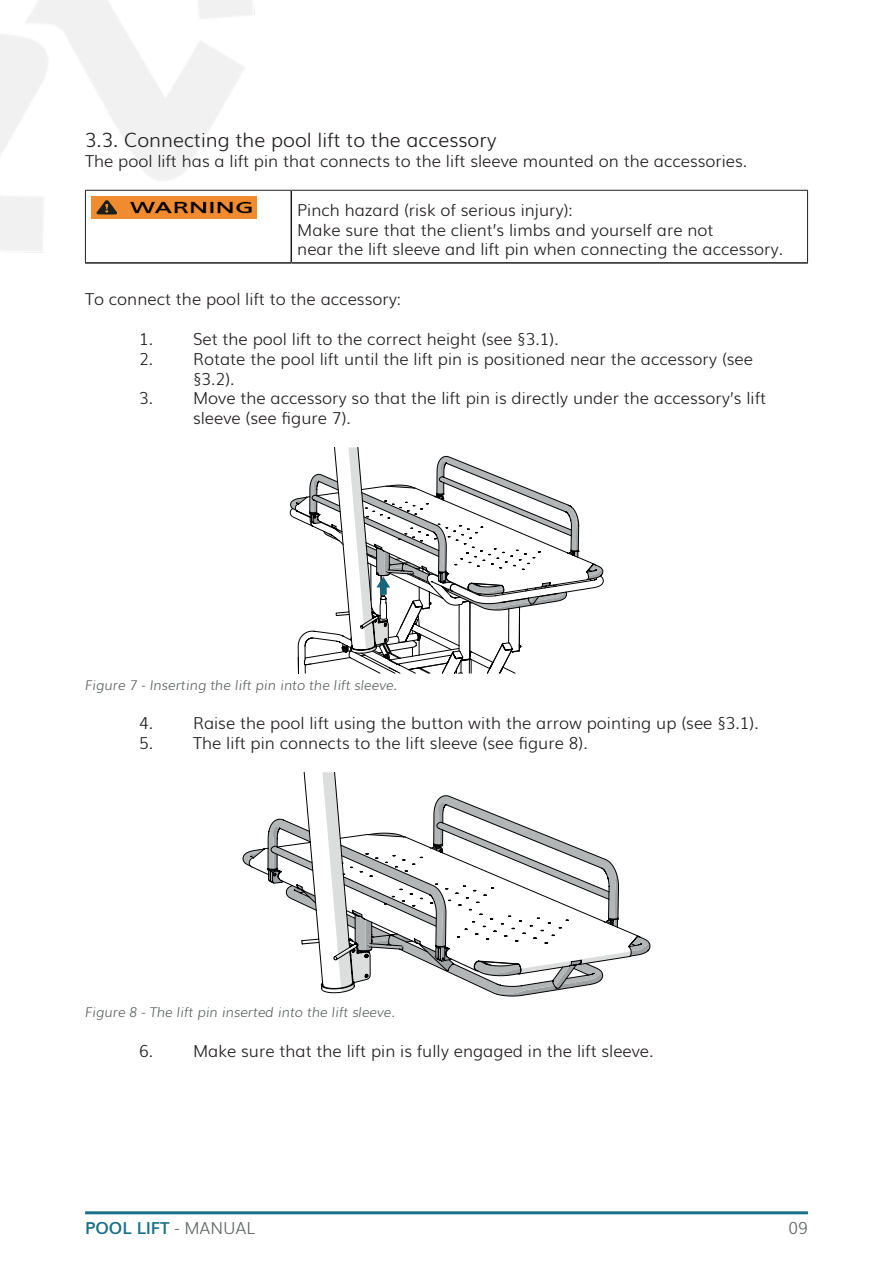
<style>
.page{position:relative;width:893px;height:1263px;background:#fff}
.page>*{position:absolute;margin:0;border:0;box-sizing:border-box;transform-origin:0 0}
.Subtitel_pagina{font:300 19.5px "Muli";color:#231f20}
.t1{font:300 16.5px/19.8px "Muli";color:#231f20}
.t2{font:700 16.5px "Muli";color:#197185}
.t3{font:300 16.5px "Muli";color:#606465}
.t4{font:italic 300 13.5px "Muli";color:#606465}
.s1{font-weight:300;color:#606465}
</style>
<div class="page">
<img style="left:0;top:0;width:285px;height:262px">
<hr style="left:291px;top:191px;width:1px;height:71px;background:#231f20">
<hr style="left:85px;top:262px;width:206px;height:2px;background:#231f20">
<hr style="left:291px;top:262px;width:517px;height:2px;background:#231f20">
<hr style="left:85px;top:190px;width:206px;height:1px;background:#231f20">
<hr style="left:85px;top:191px;width:1px;height:71px;background:#231f20">
<hr style="left:291px;top:190px;width:517px;height:1px;background:#231f20">
<hr style="left:807px;top:191px;width:1px;height:71px;background:#231f20">
<img style="left:91px;top:196px;width:165px;height:22px">
<svg style="left:290px;top:447px;width:314px;height:227px"></svg>
<svg style="left:243px;top:772px;width:407px;height:224px"></svg>
<hr style="left:85px;top:1211px;width:723px;height:3px;background:#197185">
<p class="Subtitel_pagina" style="left:85px;top:124px;width:413px">3.3. Connecting the pool lift to the accessory</p>
<p class="t1" style="left:85px;top:150px;width:664px">The pool lift has a lift pin that connects to the lift sleeve mounted on the accessories.</p>
<p class="t1" style="left:297px;top:199px;width:487px">Pinch hazard (risk of serious injury):<br>Make sure that the client’s limbs and yourself are not<br>near the lift sleeve and lift pin when connecting the accessory.</p>
<p class="t1" style="left:85px;top:288px;width:317px">To connect the pool lift to the accessory:</p>
<p class="t1" style="left:139px;top:328px;width:16px">1.</p>
<p class="t1" style="left:193px;top:328px;width:367px">Set the pool lift to the correct height (see §3.1).</p>
<p class="t1" style="left:139px;top:348px;width:16px">2.</p>
<p class="t1" style="left:193px;top:348px;width:562px">Rotate the pool lift until the lift pin is positioned near the accessory (see §3.2).</p>
<p class="t1" style="left:139px;top:387px;width:16px">3.</p>
<p class="t1" style="left:193px;top:387px;width:574px">Move the accessory so that the lift pin is directly under the accessory’s lift sleeve (see figure 7).</p>
<p class="t4" style="left:85px;top:674px;width:314px">Figure 7 - Inserting the lift pin into the lift sleeve.</p>
<p class="t1" style="left:139px;top:712px;width:16px">4.</p>
<p class="t1" style="left:193px;top:712px;width:567px">Raise the pool lift using the button with the arrow pointing up (see §3.1).</p>
<p class="t1" style="left:139px;top:732px;width:16px">5.</p>
<p class="t1" style="left:193px;top:732px;width:396px">The lift pin connects to the lift sleeve (see figure 8).</p>
<p class="t4" style="left:85px;top:1002px;width:311px">Figure 8 - The lift pin inserted into the lift sleeve.</p>
<p class="t1" style="left:139px;top:1040px;width:16px">6.</p>
<p class="t1" style="left:193px;top:1040px;width:462px">Make sure that the lift pin is fully engaged in the lift sleeve.</p>
<p class="t2" style="left:85px;top:1214px;width:172px">POOL LIFT <span class="s1">- MANUAL</span></p>
<p class="t3" style="left:788px;top:1215px;width:21px">09</p>
</div>
